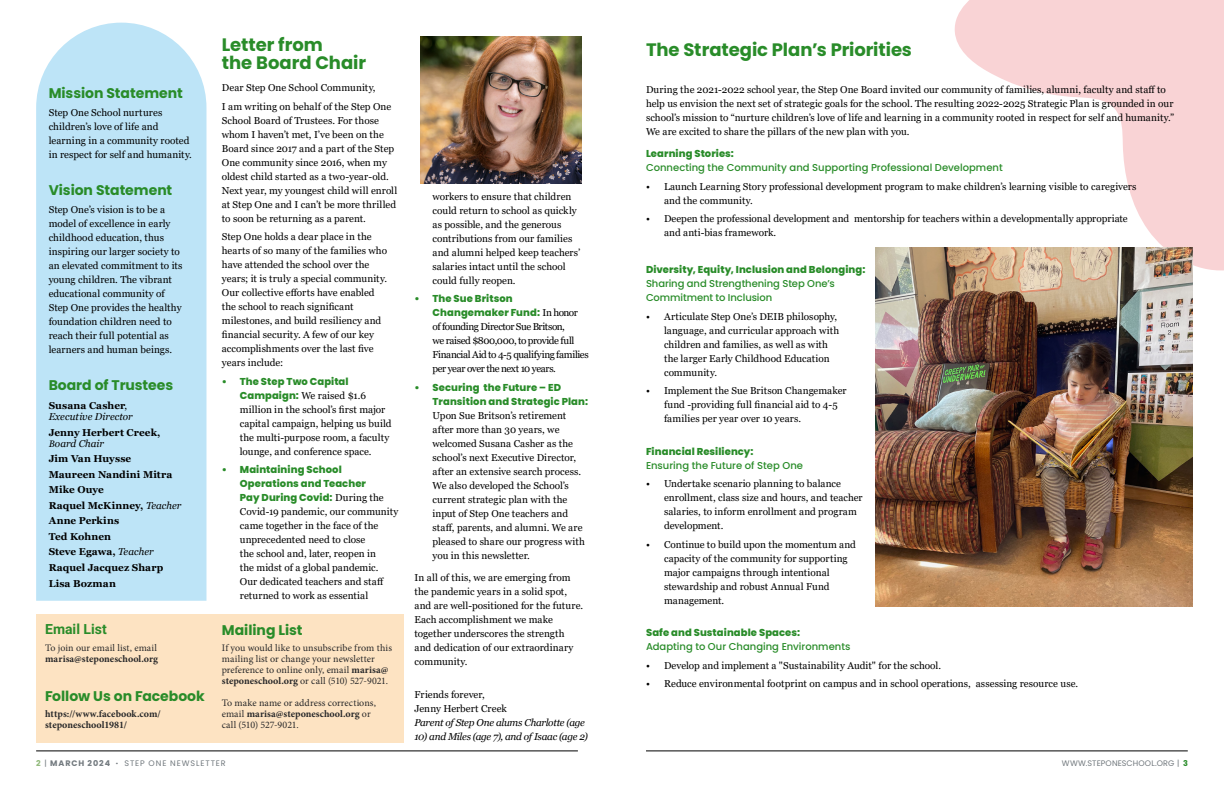
<style>
.page{position:relative;width:1224px;height:792px;background:#fff}
.page>*{position:absolute;margin:0;border:0;box-sizing:border-box;transform-origin:0 0}
.t1{font:700 18px/18px "Poppins";letter-spacing:-.005em;color:#298c29}
.t2{font:700 14px "Poppins";letter-spacing:-.005em;color:#298c29}
.t3{font:700 14px "Roboto";color:#298c29}
.t4{font:10px/14px "Georgia";letter-spacing:.005em;color:#000}
.t5{font:800 10px/14px "Poppins";letter-spacing:.01em;color:#298c29}
.t6{font:10px/11px "Minion Pro";letter-spacing:.005em;color:#282829}
.t7{font:500 10px/14px "Poppins";color:#298c29}
.t8{font:700 10px/15.5px "Georgia";letter-spacing:.005em;color:#000}
.t9{font:10px/14px "Georgia";letter-spacing:-.04em;color:#000}
.t10{font:italic 10px "Georgia";letter-spacing:-.025em;color:#000}
.t11{font:700 10px/11px "Minion Pro";letter-spacing:.005em;color:#282829}
.t12{font:italic 10px/11px "Georgia";color:#000}
.t13{font:8px "Poppins";letter-spacing:.115em;color:#72797e}
.t14{font:8px "Poppins";letter-spacing:.015em;color:#72797e}
.s1{font-weight:700;font-style:normal}
.s2{font-style:normal}
.s3{font-family:"Minion Variable Concept";font-weight:400;font-style:italic}
.s4{font-weight:400;font-style:italic}
.s5{font-family:"Poppins";font-weight:800;color:#298c29}
.s6{font-family:"Georgia";font-weight:400;color:#000}
.s7{font-weight:700}
.s8{font-weight:700;color:#8eb777}
.s9{font-weight:700;color:#298c29}
</style>
<div class="page">
<hr style="left:646px;top:750px;width:542px;height:1px;background:#000">
<hr style="left:36px;top:750px;width:542px;height:1px;background:#000">
<svg style="left:953px;top:0;width:271px;height:271px;fill:#f9d3d5"></svg>
<div style="left:36px;top:23px;width:170px;height:578px;background:#bde4f7"></div>
<div style="left:36px;top:615px;width:368px;height:128px;background:#fde3c2"></div>
<img style="left:421px;top:37px;width:160px;height:146px">
<img style="left:876px;top:248px;width:317px;height:358px">
<h2 class="t2" style="left:49px;top:85px;width:136px">Mission Statement</h2>
<p class="t4" style="left:49px;top:106px;width:145px">Step One School nurtures children’s love of life and learning in a community rooted in respect for self and humanity.</p>
<h2 class="t2" style="left:49px;top:182px;width:125px">Vision Statement</h2>
<p class="t4" style="left:49px;top:203px;width:135px">Step One’s vision is to be a model of excellence in early childhood education, thus inspiring our larger society to an elevated commitment to its young children. The vibrant educational community of<br>Step One provides the healthy foundation children need to reach their full potential as learners and human beings.</p>
<h2 class="t2" style="left:49px;top:377px;width:126px">Board of Trustees</h2>
<p class="t12" style="left:49px;top:400px;width:85px"><span class="s1">Susana Casher</span><span class="s2">,<br></span>Executive Director</p>
<p class="t8" style="left:49px;top:427px;width:113px;line-height:11px">Jenny Herbert Creek,<br><span class="s3">B</span><span class="s4">oard Chair</span></p>
<p class="t8" style="left:49px;top:451px;width:134px">Jim Van Huysse<br>Maureen Nandini Mitra<br>Mike Ouye<br>Raquel McKinney, <span class="s4">Teacher<br></span>Anne Perkins<br>Ted Kohnen<br>Steve Egawa, <span class="s4">Teacher<br></span>Raquel Jacquez Sharp</p>
<p class="t8" style="left:49px;top:576px;width:69px">Lisa Bozman</p>
<h2 class="t3" style="left:45px;top:620px;width:63px">Email List</h2>
<p class="t6" style="left:45px;top:643px;width:113px">To join our email list, email</p>
<p class="t11" style="left:45px;top:653px;width:115px">marisa@steponeschool.org</p>
<h2 class="t2" style="left:45px;top:687px;width:161px">Follow Us on Facebook</h2>
<p class="t11" style="left:45px;top:708px;width:117px">https://www.facebook.com/ steponeschool1981/</p>
<h1 class="t1" style="left:222px;top:36px;width:146px">Letter from<br>the Board Chair</h1>
<p class="t4" style="left:222px;top:79px;width:171px;line-height:18.5px">Dear Step One School Community,<br>I am writing on behalf of the Step One</p>
<p class="t4" style="left:222px;top:113px;width:177px">School Board of Trustees. For those whom I haven’t met, I’ve been on the Board since 2017 and a part of the Step One community since 2016, when my oldest child started as a two-year-old.<br>Next year, my youngest child will enroll at Step One and I can’t be more thrilled to soon be returning as a parent.</p>
<p class="t4" style="left:222px;top:230px;width:167px">Step One holds a dear place in the hearts of so many of the families who have attended the school over the years; it is truly a special community.<br>Our collective efforts have enabled the school to reach significant milestones, and build resiliency and financial security. A few of our key accomplishments over the last five years include:</p>
<p class="t5" style="left:222px;top:374px;width:128px">• The Step Two Capital</p>
<p class="t4" style="left:240px;top:388px;width:153px"><span class="s5">Campaign:</span> We raised $1.6 million in the school’s first major capital campaign, helping us build the multi-purpose room, a faculty lounge, and conference space.</p>
<p class="t5" style="left:240px;top:463px;width:145px;text-indent:-18px">• Maintaining School<br>Operations and Teacher<br>Pay During Covid: <span class="s6">During the</span></p>
<p class="t4" style="left:240px;top:505px;width:160px">Covid-19 pandemic, our community came together in the face of the unprecedented need to close<br>the school and, later, reopen in<br>the midst of a global pandemic.<br>Our dedicated teachers and staff returned to work as essential</p>
<h2 class="t2" style="left:222px;top:622px;width:82px">Mailing List</h2>
<p class="t6" style="left:222px;top:643px;width:172px">If you would like to unsubscribe from this mailing list or change your newsletter preference to online only, email <span class="s7">marisa@ steponeschool.org</span> or call (510) 527-9021.</p>
<p class="t6" style="left:222px;top:698px;width:156px">To make name or address corrections, email <span class="s7">marisa@steponeschool.org</span> or call (510) 527-9021.</p>
<p class="t4" style="left:433px;top:189px;width:149px">workers to ensure that children could return to school as quickly as possible, and the generous contributions from our families and alumni helped keep teachers’ salaries intact until the school could fully reopen.</p>
<p class="t5" style="left:433px;top:292px;width:147px;text-indent:-18px">• The Sue Britson<br>Changemaker Fund: <span class="s6">In honor</span></p>
<p class="t9" style="left:433px;top:320px;width:158px">of founding Director Sue Britson,<br>we raised $800,000, to provide full Financial Aid to 4-5 qualifying families per year over the next 10 years.</p>
<p class="t5" style="left:433px;top:380px;width:157px;text-indent:-18px">• Securing the Future – ED<br>Transition and Strategic Plan:</p>
<p class="t4" style="left:433px;top:408px;width:154px">Upon Sue Britson’s retirement after more than 30 years, we welcomed Susana Casher as the school’s next Executive Director, after an extensive search process.<br>We also developed the School’s current strategic plan with the input of Step One teachers and staff, parents, and alumni. We are pleased to share our progress with you in this newsletter.</p>
<p class="t4" style="left:415px;top:571px;width:170px">In all of this, we are emerging from the pandemic years in a solid spot, and are well-positioned for the future.<br>Each accomplishment we make together underscores the strength and dedication of our extraordinary community.</p>
<p class="t4" style="left:415px;top:687px;width:94px">Friends forever,<br>Jenny Herbert Creek</p>
<p class="t10" style="left:415px;top:716px;width:172px">Parent of Step One alums Charlotte (age</p>
<p class="t10" style="left:415px;top:730px;width:175px">10) and Miles (age 7), and of Isaac (age 2)</p>
<h1 class="t1" style="left:646px;top:41px;width:268px">The Strategic Plan’s Priorities</h1>
<p class="t4" style="left:646px;top:82px;width:530px">During the 2021-2022 school year, the Step One Board invited our community of families, alumni, faculty and staff to help us envision the next set of strategic goals for the school. The resulting 2022-2025 Strategic Plan is grounded in our school’s mission to “nurture children’s love of life and learning in a community rooted in respect for self and humanity.” We are excited to share the pillars of the new plan with you.</p>
<p class="t5" style="left:646px;top:147px;width:89px">Learning Stories:</p>
<p class="t7" style="left:646px;top:161px;width:358px">Connecting the Community and Supporting Professional Development</p>
<p class="t4" style="left:664px;top:179px;width:474px;text-indent:-18px">• Launch Learning Story professional development program to make children’s learning visible to caregivers and the community.</p>
<p class="t4" style="left:664px;top:212px;width:465px;text-indent:-18px">• Deepen the professional development and mentorship for teachers within a developmentally appropriate and anti-bias framework.</p>
<p class="t5" style="left:646px;top:263px;width:221px">Diversity, Equity, Inclusion and Belonging:</p>
<p class="t7" style="left:646px;top:277px;width:190px">Sharing and Strengthening Step One’s<br>Commitment to Inclusion</p>
<p class="t4" style="left:664px;top:309px;width:177px;text-indent:-18px">• Articulate Step One’s DEIB philosophy, language, and curricular approach with children and families, as well as with the larger Early Childhood Education community.</p>
<p class="t4" style="left:664px;top:384px;width:184px;text-indent:-18px">• Implement the Sue Britson Changemaker fund -providing full financial aid to 4-5 families per year over 10 years.</p>
<p class="t5" style="left:646px;top:444px;width:109px">Financial Resiliency:</p>
<p class="t7" style="left:646px;top:458px;width:159px">Ensuring the Future of Step One</p>
<p class="t4" style="left:664px;top:477px;width:200px;text-indent:-18px">• Undertake scenario planning to balance enrollment, class size and hours, and teacher salaries, to inform enrollment and program development.</p>
<p class="t4" style="left:664px;top:537px;width:193px;text-indent:-18px">• Continue to build upon the momentum and capacity of the community for supporting major campaigns through intentional stewardship and robust Annual Fund management.</p>
<p class="t5" style="left:646px;top:626px;width:156px">Safe and Sustainable Spaces:</p>
<p class="t7" style="left:646px;top:640px;width:206px">Adapting to Our Changing Environments</p>
<p class="t4" style="left:646px;top:658px;width:297px">• Develop and implement a "Sustainability Audit" for the school.</p>
<p class="t4" style="left:646px;top:677px;width:434px">• Reduce environmental footprint on campus and in school operations, assessing resource use.</p>
<p class="t13" style="left:36px;top:759px;width:191px"><span class="s8">2</span> | <span class="s7">MARCH 2024 ·</span> STEP ONE NEWSLETTER</p>
<p class="t14" style="left:1062px;top:759px;width:127px">WWW.STEPONESCHOOL.ORG | <span class="s9">3</span></p>
</div>
